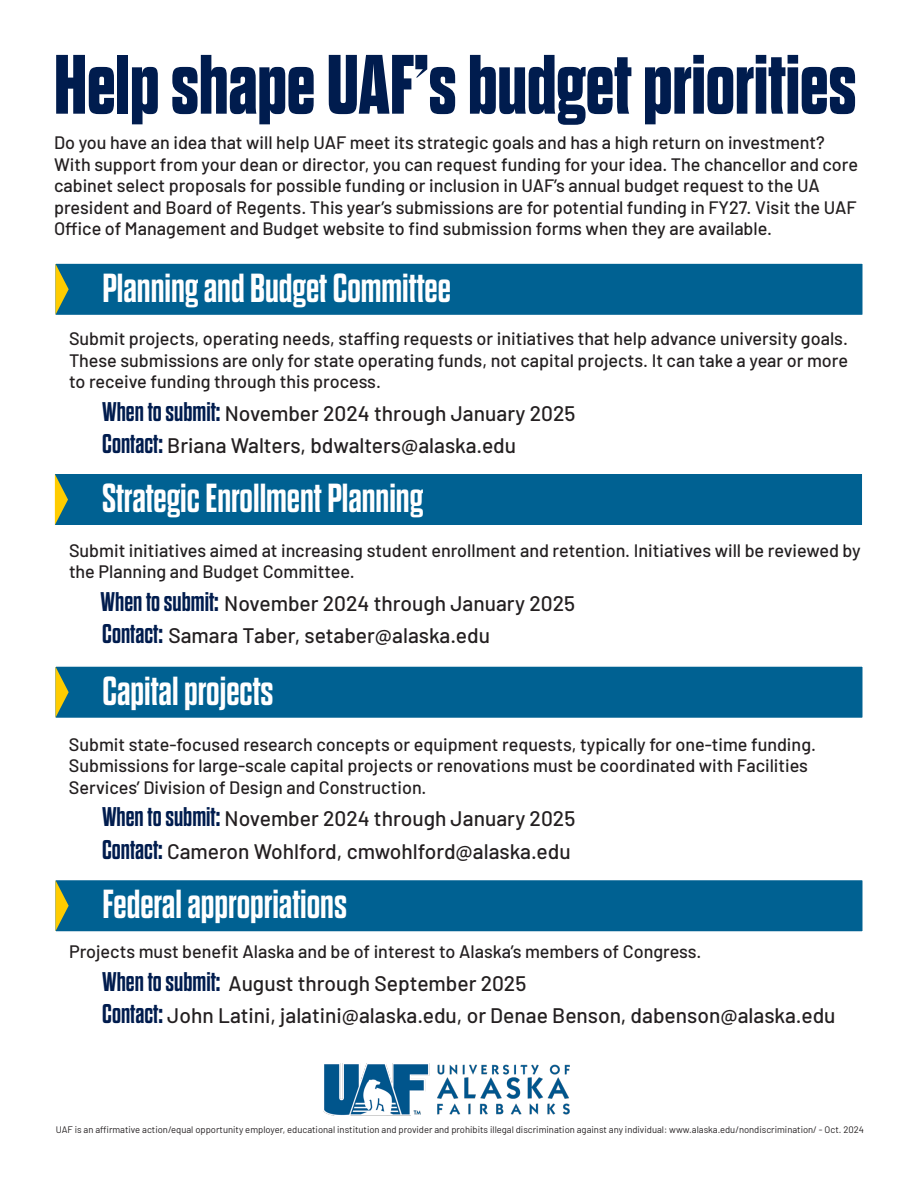
<style>
.page{position:relative;width:918px;height:1188px;background:#fff}
.page>*{position:absolute;margin:0;border:0;box-sizing:border-box;transform-origin:0 0}
.t1{font:700 expanded 84px "Dharma Gothic E";color:#001c4e}
.t2{font:700 40.5px "Dharma Gothic E";color:#fff}
.t3{font:500 21px "Barlow";color:#231f20}
.t4{font:500 18px/21.6px "Barlow";color:#231f20}
.t5{font:9.45px "Barlow";color:#231f20}
.s1{font-family:"Dharma Gothic E";font-weight:700;font-size:27px;color:#001c4e}
</style>
<div class="page">
<img style="left:324px;top:1063px;width:245px;height:53px">
<div style="left:54px;top:262px;width:810px;height:54px;background:#006192;border:2px solid #fff"></div>
<svg style="left:56px;top:264px;width:13px;height:51px"></svg>
<div style="left:54px;top:879px;width:810px;height:54px;background:#006192;border:2px solid #fff"></div>
<svg style="left:56px;top:880px;width:13px;height:51px"></svg>
<div style="left:54px;top:665px;width:810px;height:54px;background:#006192;border:2px solid #fff"></div>
<svg style="left:56px;top:667px;width:13px;height:51px"></svg>
<div style="left:54px;top:472px;width:810px;height:54px;background:#006192;border:2px solid #fff"></div>
<svg style="left:55px;top:474px;width:13px;height:51px"></svg>
<p class="t1" style="left:54px;top:41px;width:804px">Help shape UAF’s budget priorities</p>
<p class="t4" style="left:54px;top:130px;width:806px">Do you have an idea that will help UAF meet its strategic goals and has a high return on investment?<br>With support from your dean or director, you can request funding for your idea. The chancellor and core cabinet select proposals for possible funding or inclusion in UAF’s annual budget request to the UA president and Board of Regents. This year’s submissions are for potential funding in FY27. Visit the UAF Office of Management and Budget website to find submission forms when they are available.</p>
<p class="t2" style="left:102px;top:267px;width:350px">Planning and Budget Committee</p>
<p class="t4" style="left:69px;top:326px;width:781px;text-align:justify">Submit projects, operating needs, staffing requests or initiatives that help advance university goals.<br>These submissions are only for state operating funds, not capital projects. It can take a year or more to receive funding through this process.</p>
<p class="t3" style="left:102px;top:398px;width:475px"><span class="s1">When to submit:</span> November 2024 through January 2025</p>
<p class="t3" style="left:102px;top:430px;width:415px"><span class="s1">Contact:</span> Briana Walters, bdwalters@alaska.edu</p>
<p class="t2" style="left:102px;top:477px;width:323px">Strategic Enrollment Planning</p>
<p class="t4" style="left:69px;top:538px;width:793px">Submit initiatives aimed at increasing student enrollment and retention. Initiatives will be reviewed by the Planning and Budget Committee.</p>
<p class="t3" style="left:101px;top:588px;width:476px"><span class="s1">When to submit:</span> November 2024 through January 2025</p>
<p class="t3" style="left:102px;top:620px;width:389px"><span class="s1">Contact:</span> Samara Taber, setaber@alaska.edu</p>
<p class="t2" style="left:102px;top:670px;width:173px">Capital projects</p>
<p class="t4" style="left:69px;top:732px;width:749px">Submit state-focused research concepts or equipment requests, typically for one-time funding.<br>Submissions for large-scale capital projects or renovations must be coordinated with Facilities<br>Services’ Division of Design and Construction.</p>
<p class="t3" style="left:102px;top:803px;width:475px"><span class="s1">When to submit:</span> November 2024 through January 2025</p>
<p class="t3" style="left:102px;top:836px;width:470px"><span class="s1">Contact:</span> Cameron Wohlford, cmwohlford@alaska.edu</p>
<p class="t2" style="left:102px;top:884px;width:246px">Federal appropriations</p>
<p class="t4" style="left:69px;top:940px;width:634px">Projects must benefit Alaska and be of interest to Alaska’s members of Congress.</p>
<p class="t3" style="left:102px;top:968px;width:426px"><span class="s1">When to submit:</span> August through September 2025</p>
<p class="t3" style="left:102px;top:1000px;width:735px"><span class="s1">Contact:</span> John Latini, jalatini@alaska.edu, or Denae Benson, dabenson@alaska.edu</p>
<p class="t5" style="left:56px;top:1122px;width:810px">UAF is an affirmative action/equal opportunity employer, educational institution and provider and prohibits illegal discrimination against any individual: www.alaska.edu/nondiscrimination/ - Oct. 2024</p>
</div>
